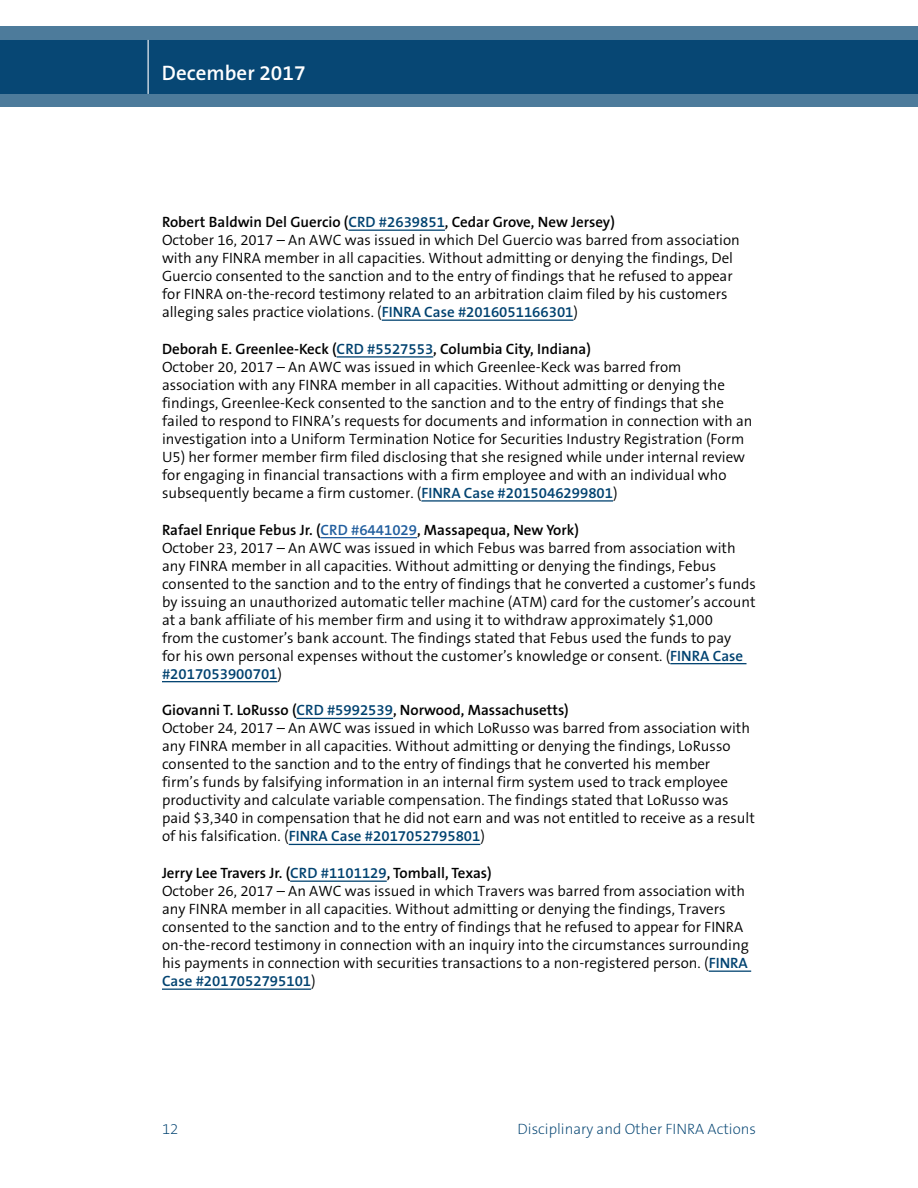
<style>
.page{position:relative;width:918px;height:1188px;background:#fff}
.page>*{position:absolute;margin:0;border:0;box-sizing:border-box;transform-origin:0 0}
.t1{font:600 21px "The Sans B6";color:#fff}
.t2{font:300 15px/18px "The Sans B4";color:#000}
.t3{font:600 15px "The Sans B6";color:#000}
.t4{font:600 15px "The Sans B6";color:#004270}
.t5{font:200 15px "The Sans B2";color:#004270}
.s1{color:#004270}
.s2{font-family:"The Sans B6";font-weight:600;color:#004270}
.s3{color:#215e9e}
.s4{font-family:"The Sans B4";font-weight:300;color:#000}
</style>
<div class="page">
<svg style="left:0;top:26px;width:918px;height:81px;background:#1e5881"></svg>
<hr style="left:148px;top:40px;width:1px;height:54px;background:#fff">
<hr style="left:348px;top:230px;width:97px;height:1px;background:#004270">
<hr style="left:382px;top:320px;width:192px;height:1px;background:#004270">
<hr style="left:337px;top:356px;width:96px;height:2px;background:#004270">
<hr style="left:421px;top:500px;width:192px;height:2px;background:#004270">
<hr style="left:320px;top:537px;width:97px;height:1px;background:#215e9e">
<hr style="left:670px;top:663px;width:77px;height:1px;background:#004270">
<hr style="left:162px;top:681px;width:115px;height:1px;background:#004270">
<hr style="left:296px;top:718px;width:97px;height:1px;background:#004270">
<hr style="left:289px;top:844px;width:191px;height:1px;background:#004270">
<hr style="left:290px;top:881px;width:97px;height:1px;background:#004270">
<hr style="left:709px;top:971px;width:42px;height:1px;background:#004270">
<hr style="left:162px;top:989px;width:149px;height:1px;background:#004270">
<h1 class="t1" style="left:162px;top:62px;width:145px">December 2017</h1>
<p class="t3" style="left:162px;top:214px;width:454px">Robert Baldwin Del Guercio (<span class="s1">CRD #2639851</span>, Cedar Grove, New Jersey)</p>
<p class="t2" style="left:162px;top:231px;width:579px">October 16, 2017 – An AWC was issued in which Del Guercio was barred from association with any FINRA member in all capacities. Without admitting or denying the findings, Del Guercio consented to the sanction and to the entry of findings that he refused to appear for FINRA on-the-record testimony related to an arbitration claim filed by his customers alleging sales practice violations. (<span class="s2">FINRA Case #2016051166301</span>)</p>
<p class="t3" style="left:162px;top:341px;width:430px">Deborah E. Greenlee-Keck (<span class="s1">CRD #5527553</span>, Columbia City, Indiana)</p>
<p class="t2" style="left:162px;top:358px;width:592px">October 20, 2017 – An AWC was issued in which Greenlee-Keck was barred from association with any FINRA member in all capacities. Without admitting or denying the findings, Greenlee-Keck consented to the sanction and to the entry of findings that she failed to respond to FINRA’s requests for documents and information in connection with an investigation into a Uniform Termination Notice for Securities Industry Registration (Form U5) her former member firm filed disclosing that she resigned while under internal review for engaging in financial transactions with a firm employee and with an individual who subsequently became a firm customer. (<span class="s2">FINRA Case #2015046299801</span>)</p>
<p class="t3" style="left:162px;top:521px;width:419px">Rafael Enrique Febus Jr. (<span class="s3">CRD #6441029</span>, Massapequa, New York)</p>
<p class="t2" style="left:162px;top:539px;width:595px">October 23, 2017 – An AWC was issued in which Febus was barred from association with any FINRA member in all capacities. Without admitting or denying the findings, Febus consented to the sanction and to the entry of findings that he converted a customer’s funds by issuing an unauthorized automatic teller machine (ATM) card for the customer’s account at a bank affiliate of his member firm and using it to withdraw approximately $1,000<br>from the customer’s bank account. The findings stated that Febus used the funds to pay<br>for his own personal expenses without the customer’s knowledge or consent. (<span class="s2">FINRA Case</span></p>
<p class="t4" style="left:162px;top:665px;width:122px">#2017053900701<span class="s4">)</span></p>
<p class="t3" style="left:162px;top:702px;width:408px">Giovanni T. LoRusso (<span class="s1">CRD #5992539</span>, Norwood, Massachusetts)</p>
<p class="t2" style="left:162px;top:720px;width:594px">October 24, 2017 – An AWC was issued in which LoRusso was barred from association with any FINRA member in all capacities. Without admitting or denying the findings, LoRusso consented to the sanction and to the entry of findings that he converted his member<br>firm’s funds by falsifying information in an internal firm system used to track employee productivity and calculate variable compensation. The findings stated that LoRusso was paid $3,340 in compensation that he did not earn and was not entitled to receive as a result</p>
<p class="t4" style="left:162px;top:828px;width:324px"><span class="s4">of his falsification. (</span>FINRA Case #2017052795801<span class="s4">)</span></p>
<p class="t3" style="left:162px;top:865px;width:331px">Jerry Lee Travers Jr. (<span class="s1">CRD #1101129</span>, Tomball, Texas)</p>
<p class="t2" style="left:162px;top:882px;width:588px">October 26, 2017 – An AWC was issued in which Travers was barred from association with any FINRA member in all capacities. Without admitting or denying the findings, Travers consented to the sanction and to the entry of findings that he refused to appear for FINRA on-the-record testimony in connection with an inquiry into the circumstances surrounding his payments in connection with securities transactions to a non-registered person. (<span class="s2">FINRA</span></p>
<p class="t4" style="left:162px;top:973px;width:155px">Case #2017052795101<span class="s4">)</span></p>
<p class="t5" style="left:162px;top:1121px;width:18px">12</p>
<p class="t5" style="left:518px;top:1121px;width:240px">Disciplinary and Other FINRA Actions</p>
</div>
